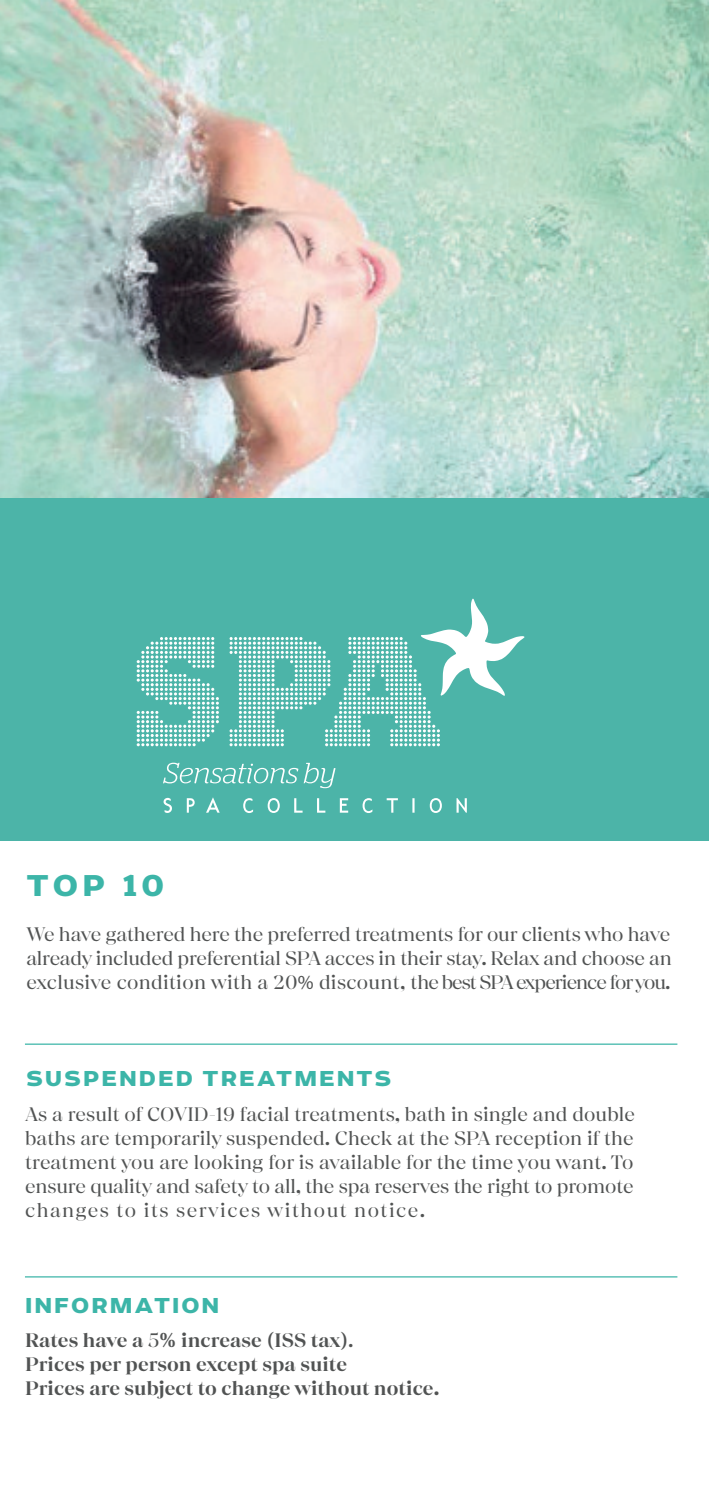
<style>
.page{position:relative;width:709px;height:1489px;background:#fff}
.page>*{position:absolute;margin:0;border:0;box-sizing:border-box;transform-origin:0 0}
.t1{font:900 34.75px "Echoes Sans";color:#3cb5a8}
.t2{font:900 25px "Echoes Sans";letter-spacing:.08em;color:#3cb5a8}
.t3{font:20px/24px "Chiaroscura TRIAL";letter-spacing:.015em;color:#515353;text-align:justify}
.t4{font:600 20px/24px "Chiaroscura TRIAL";letter-spacing:.005em;color:#515353}
.s1{font-family:"Myriad Pro"}
.s2{font-weight:400}
.s3{font-family:"Noe Text"}
</style>
<div class="page">
<img style="left:0;top:0;width:709px;height:498px">
<hr style="left:25px;top:1043px;width:652px;height:1px;background:#3cb5a8">
<hr style="left:25px;top:1276px;width:652px;height:1px;background:#3cb5a8">
<div style="left:0;top:498px;width:709px;height:342px;background:#4cb4a8"></div>
<svg style="left:137px;top:598px;width:387px;height:148px"></svg>
<svg style="left:163px;top:797px;width:304px;height:16px"></svg>
<svg style="left:163px;top:762px;width:135px;height:21px"></svg>
<svg style="left:304px;top:762px;width:31px;height:26px"></svg>
<h1 class="t1" style="left:26px;top:865px;width:139px">TOP 10</h1>
<p class="t3" style="left:26px;top:922px;width:647px">We have gathered here the preferred treatments for our clients who have already included preferential SPA acces in their stay. Relax and choose an exclusive condition with a 20<span class="s1">%</span> discount, the best SPA experience for you.</p>
<p class="t2" style="left:26px;top:1063px;width:366px">SUSPENDED TREATMENTS</p>
<p class="t3" style="left:25px;top:1103px;width:611px">As a result of COVID-19 facial treatments, bath in single and double baths are temporarily suspended. Check at the SPA reception if the treatment you are looking for is available for the time you want. To ensure quality and safety to all, the spa reserves the right to promote changes to its services without notice.</p>
<p class="t2" style="left:25px;top:1290px;width:196px">INFORMATION</p>
<p class="t4" style="left:25px;top:1328px;width:416px">Rates have a <span class="s2">5</span><span class="s3">%</span> increase <span class="s3">(</span>ISS tax<span class="s3">)</span><span class="s2">.<br></span>Prices per person except spa suite<br>Prices are subject to change without notice.</p>
</div>
